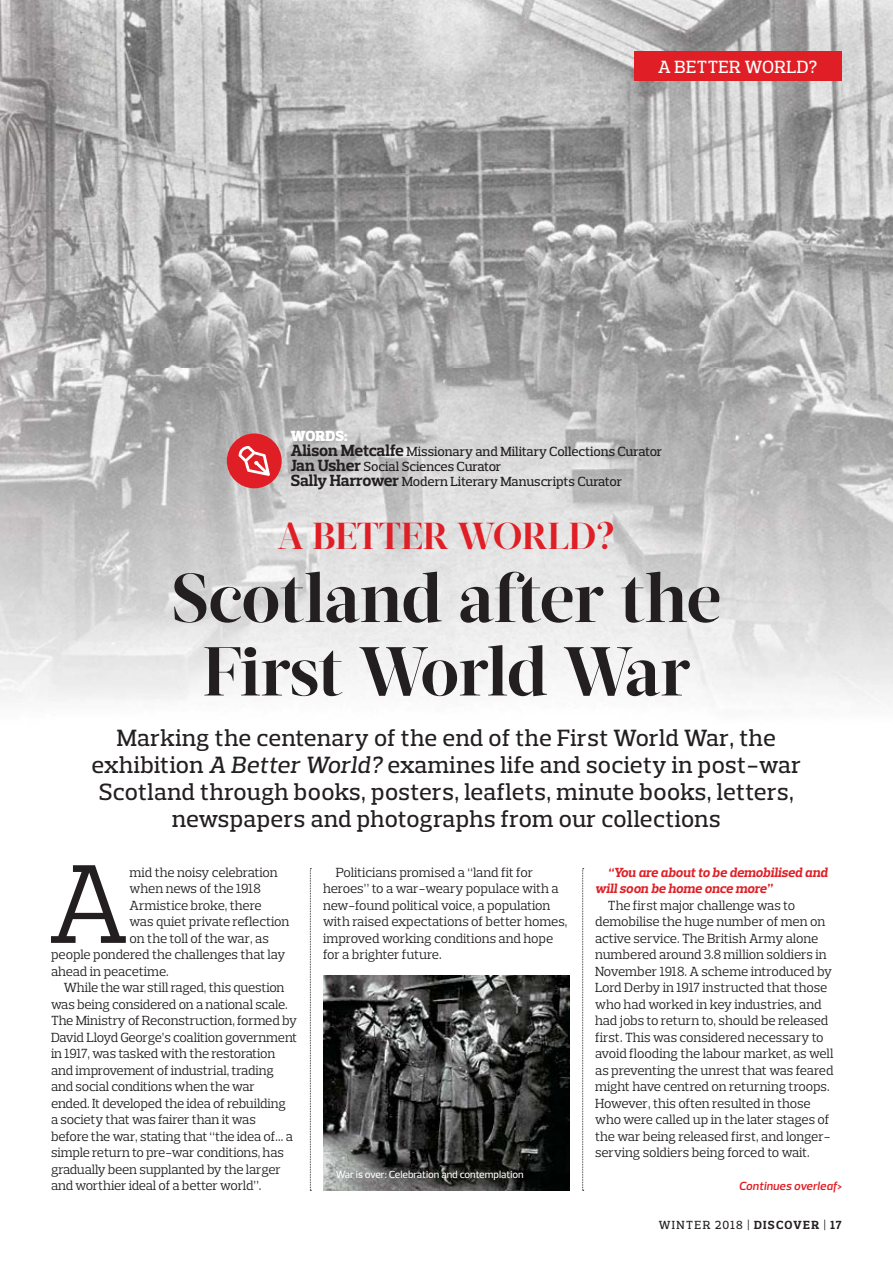
<style>
.page{position:relative;width:893px;height:1263px;background:#fff}
.page>*{position:absolute;margin:0;border:0;box-sizing:border-box;transform-origin:0 0}
.t1{font:114.15px "Prelo Slab";color:#231f20}
.t2{font:700 69px/73.5px "Acta Display";letter-spacing:-.01em;color:#231f20;text-align:center}
.t3{font:700 37.5px "Acta Display";letter-spacing:-.01em;color:#e01e25}
.t4{font:500 24px/27px "Prelo Slab";letter-spacing:.01em;color:#231f20;text-align:center}
.t5{font:500 18px "Prelo Slab";letter-spacing:.025em;color:#fff}
.t6{font:900 15px "Prelo Slab";letter-spacing:.005em;color:#fff}
.t7{font:13.5px/16.5px "Prelo Slab";letter-spacing:-.01em;color:#231f20}
.t8{font:500 13.5px/15px "Prelo Slab";letter-spacing:-.01em;color:#231f20}
.t9{font:italic 700 13.5px/16.5px "Prelo Slab";letter-spacing:-.01em;color:#e01e25}
.t10{font:500 12px "Prelo Slab";letter-spacing:.115em;color:#231f20}
.t11{font:italic 600 12px "Prelo";letter-spacing:.01em;color:#e01e25}
.t12{font:500 10.5px "Prelo";color:#fff}
.s1{font-weight:700;font-size:16.5px}
.s2{font-style:italic}
.s3{font-weight:700}
</style>
<div class="page">
<img style="left:0;top:0;width:893px;height:705px">
<div style="left:634px;top:51px;width:208px;height:30px;background:#e01e25"></div>
<svg style="left:310px;top:868px;width:1px;height:323px"></svg>
<svg style="left:582px;top:868px;width:2px;height:323px"></svg>
<img style="left:323px;top:976px;width:247px;height:214px">
<div style="left:227px;top:433px;width:55px;height:55px;background:#e01e25;border-radius:50%"></div>
<svg style="left:239px;top:446px;width:31px;height:30px"></svg>
<h3 class="t5" style="left:658px;top:60px;width:161px">A BETTER WORLD?</h3>
<p class="t6" style="left:291px;top:427px;width:58px">WORDS:</p>
<p class="t8" style="left:291px;top:445px;width:373px"><span class="s1">Alison Metcalfe</span> Missionary and Military Collections Curator<br><span class="s1">Jan Usher</span> Social Sciences Curator<br><span class="s1">Sally Harrower</span> Modern Literary Manuscripts Curator</p>
<h3 class="t3" style="left:277px;top:514px;width:339px">A BETTER WORLD?</h3>
<h2 class="t2" style="left:171px;top:561px;width:551px">Scotland after the<br>First World War</h2>
<p class="t4" style="left:92px;top:726px;width:711px">Marking the centenary of the end of the First World War, the exhibition <span class="s2">A Better World?</span> examines life and society in post-war Scotland through books, posters, leaflets, minute books, letters, newspapers and photographs from our collections</p>
<h1 class="t1" style="left:48px;top:861px;width:81px">A</h1>
<p class="t7" style="left:130px;top:865px;width:150px">mid the noisy celebration</p>
<p class="t7" style="left:130px;top:882px;width:133px">when news of the 1918</p>
<p class="t7" style="left:130px;top:898px;width:134px">Armistice broke, there</p>
<p class="t7" style="left:130px;top:914px;width:161px">was quiet private reflection</p>
<p class="t7" style="left:130px;top:931px;width:141px">on the toll of the war, as</p>
<p class="t7" style="left:51px;top:947px;width:236px">people pondered the challenges that lay</p>
<p class="t7" style="left:51px;top:964px;width:119px">ahead in peacetime.</p>
<p class="t7" style="left:64px;top:980px;width:222px">While the war still raged, this question</p>
<p class="t7" style="left:51px;top:997px;width:238px">was being considered on a national scale.</p>
<p class="t7" style="left:51px;top:1013px;width:247px">The Ministry of Reconstruction, formed by</p>
<p class="t7" style="left:51px;top:1030px;width:248px">David Lloyd George’s coalition government</p>
<p class="t7" style="left:51px;top:1046px;width:226px">in 1917, was tasked with the restoration</p>
<p class="t7" style="left:51px;top:1063px;width:224px">and improvement of industrial, trading</p>
<p class="t7" style="left:51px;top:1079px;width:205px">and social conditions when the war</p>
<p class="t7" style="left:51px;top:1096px;width:236px">ended. It developed the idea of rebuilding</p>
<p class="t7" style="left:51px;top:1112px;width:206px">a society that was fairer than it was</p>
<p class="t7" style="left:51px;top:1129px;width:244px">before the war, stating that “the idea of… a</p>
<p class="t7" style="left:51px;top:1145px;width:234px">simple return to pre-war conditions, has</p>
<p class="t7" style="left:51px;top:1162px;width:231px">gradually been supplanted by the larger</p>
<p class="t7" style="left:51px;top:1178px;width:212px">and worthier ideal of a better world”.</p>
<p class="t7" style="left:323px;top:865px;width:246px;text-indent:13px">Politicians promised a “land fit for heroes” to a war-weary populace with a new-found political voice, a population with raised expectations of better homes, improved working conditions and hope for a brighter future.</p>
<p class="t9" style="left:595px;top:864px;width:234px;text-indent:13px">“You are about to be demobilised and will soon be home once more”</p>
<p class="t7" style="left:595px;top:898px;width:240px;text-indent:13px">The first major challenge was to demobilise the huge number of men on active service. The British Army alone numbered around 3.8 million soldiers in November 1918. A scheme introduced by Lord Derby in 1917 instructed that those who had worked in key industries, and had jobs to return to, should be released first. This was considered necessary to avoid flooding the labour market, as well as preventing the unrest that was feared might have centred on returning troops.<br>However, this often resulted in those who were called up in the later stages of the war being released first, and longer&shy;serving soldiers being forced to wait.</p>
<p class="t12" style="left:336px;top:1170px;width:189px">War is over: Celebration and contemplation</p>
<p class="t11" style="left:739px;top:1179px;width:104px">Continues overleaf&gt;</p>
<p class="t10" style="left:659px;top:1220px;width:184px">WINTER 2018 | <span class="s3">DISCOVER</span> | <span class="s3">17</span></p>
</div>
